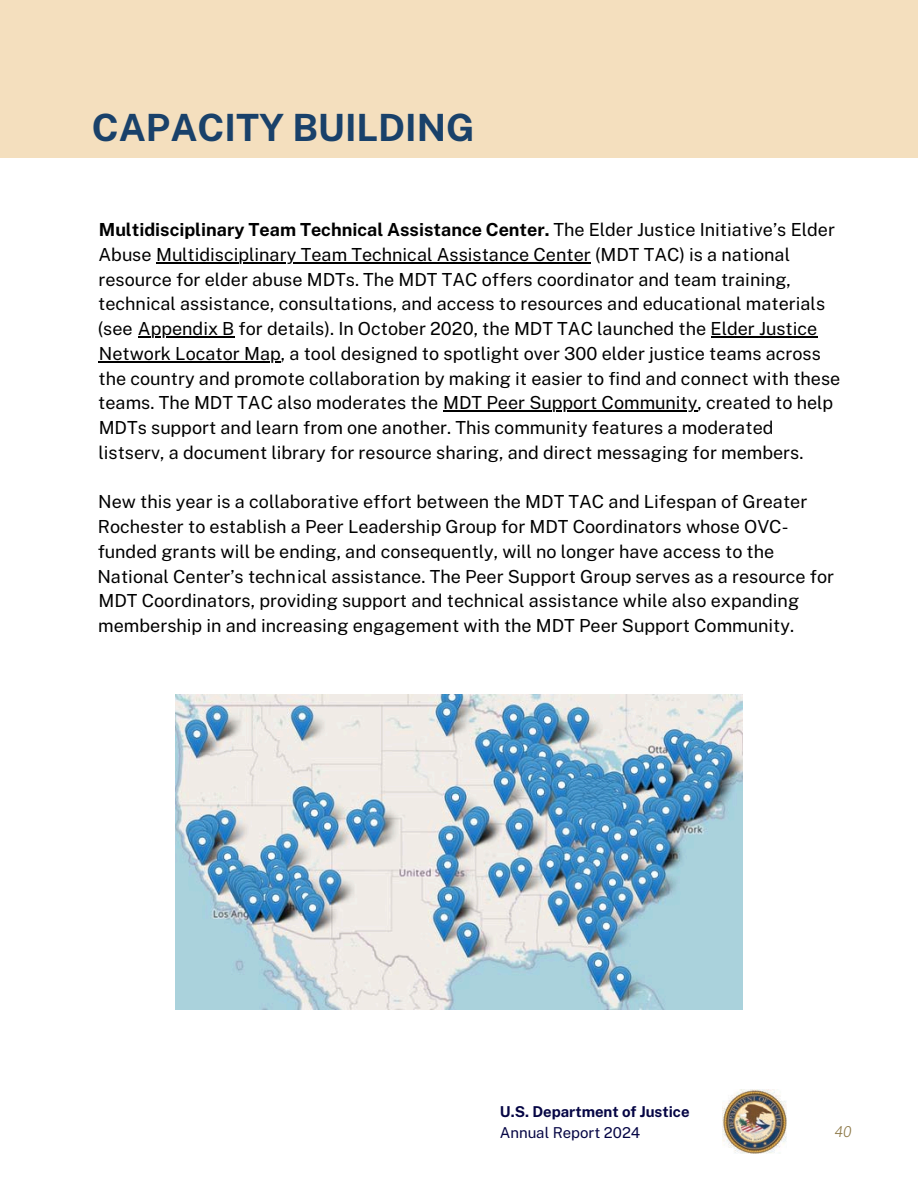
<style>
.page{position:relative;width:918px;height:1188px;background:#fff}
.page>*{position:absolute;margin:0;border:0;box-sizing:border-box;transform-origin:0 0}
.t1{font:700 37.5px "Public Sans";color:#19416a}
.t2{font:18px/24.8px "Public Sans";color:#000}
.t3{font:700 15px "Public Sans";color:#050544}
.t4{font:15px "Public Sans";color:#050544}
.t5{font:italic 200 15px "Public Sans";color:#8b7644}
.s1{font-weight:700}
</style>
<div class="page">
<div style="left:0;top:0;width:918px;height:158px;background:#f4dfbe"></div>
<hr style="left:156px;top:262px;width:82px;height:1px;background:#000">
<hr style="left:244px;top:262px;width:42px;height:1px;background:#000">
<hr style="left:294px;top:262px;width:297px;height:1px;background:#000">
<svg style="left:138px;top:336px;width:12px;height:1px"></svg>
<hr style="left:166px;top:336px;width:68px;height:1px;background:#000">
<hr style="left:711px;top:336px;width:106px;height:1px;background:#000">
<hr style="left:99px;top:361px;width:171px;height:1px;background:#000">
<hr style="left:443px;top:411px;width:108px;height:1px;background:#000">
<hr style="left:567px;top:411px;width:120px;height:1px;background:#000">
<img style="left:176px;top:694px;width:567px;height:315px">
<img style="left:723px;top:1090px;width:64px;height:64px">
<h1 class="t1" style="left:92px;top:105px;width:384px">CAPACITY BUILDING</h1>
<p class="t2" style="left:98px;top:217px;width:744px"><span class="s1">Multidisciplinary Team Technical Assistance Center.</span> The Elder Justice Initiative’s Elder Abuse Multidisciplinary Team Technical Assistance Center (MDT TAC) is a national resource for elder abuse MDTs. The MDT TAC offers coordinator and team training, technical assistance, consultations, and access to resources and educational materials (see Appendix B for details). In October 2020, the MDT TAC launched the Elder Justice Network Locator Map, a tool designed to spotlight over 300 elder justice teams across the country and promote collaboration by making it easier to find and connect with these teams. The MDT TAC also moderates the MDT Peer Support Community, created to help MDTs support and learn from one another. This community features a moderated listserv, a document library for resource sharing, and direct messaging for members.</p>
<p class="t2" style="left:97px;top:490px;width:738px">New this year is a collaborative effort between the MDT TAC and Lifespan of Greater Rochester to establish a Peer Leadership Group for MDT Coordinators whose OVC&shy;funded grants will be ending, and consequently, will no longer have access to the National Center’s technical assistance. The Peer Support Group serves as a resource for MDT Coordinators, providing support and technical assistance while also expanding membership in and increasing engagement with the MDT Peer Support Community.</p>
<p class="t3" style="left:500px;top:1103px;width:191px">U.S. Department of Justice</p>
<p class="t4" style="left:500px;top:1123px;width:142px">Annual Report 2024</p>
<p class="t5" style="left:835px;top:1123px;width:19px">40</p>
</div>
